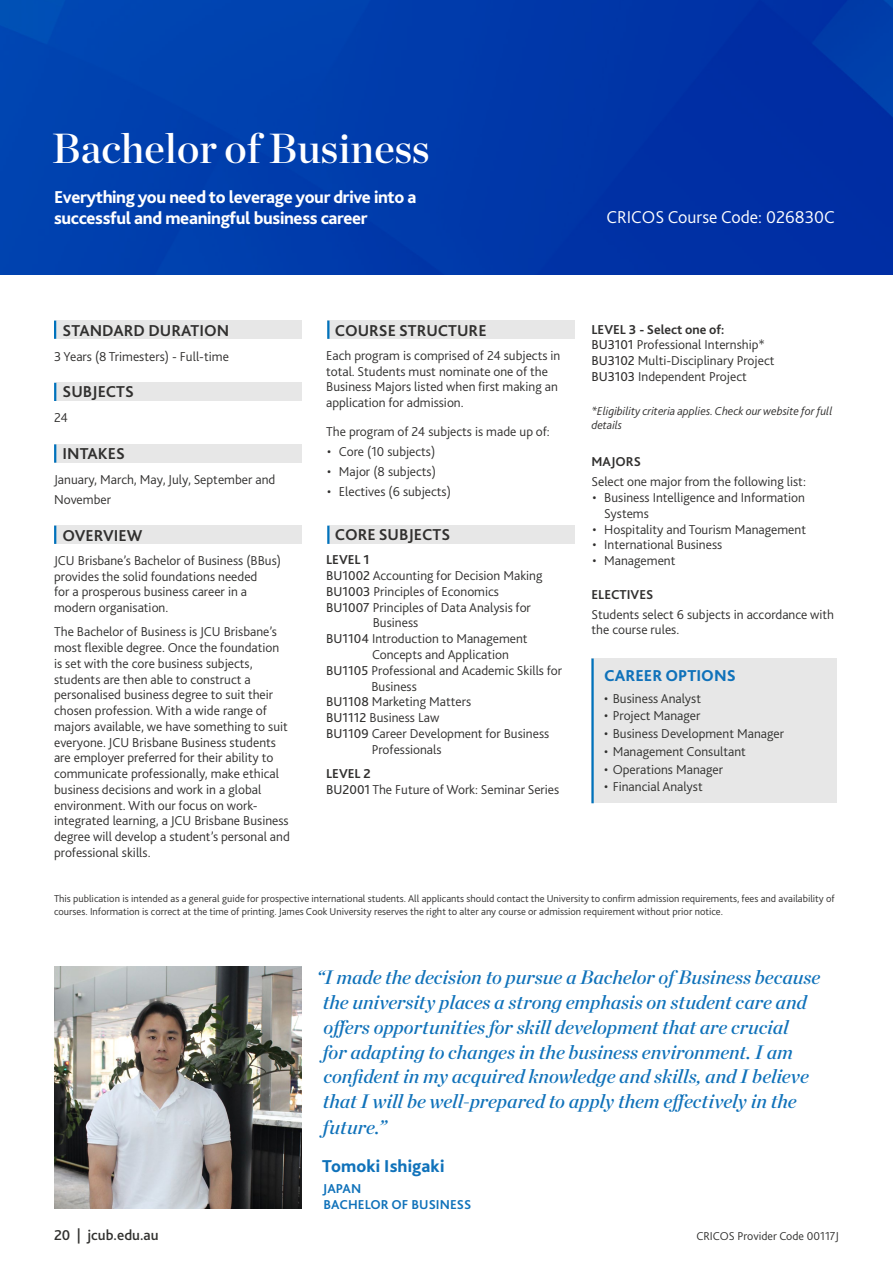
<style>
.page{position:relative;width:893px;height:1263px;background:#fff}
.page>*{position:absolute;margin:0;border:0;box-sizing:border-box;transform-origin:0 0}
.t1{font:42px "Chronicle Display Semi";color:#fff}
.t2{font:italic 19.5px/24.9px "Chronicle Display Semi";letter-spacing:-.005em;color:#1072ba}
.t3{font:800 18px/21.6px "Bliss 2";letter-spacing:-.02em;color:#fff}
.t4{font:300 18px "Bliss 2";color:#fff}
.t5{font:800 18px "Bliss 2";letter-spacing:.01em;color:#1072ba}
.t6{font:700 16.5px "Bliss 2";color:#31302f}
.t7{font:800 16.5px "Bliss 2";color:#1072ba}
.t8{font:500 15px "Bliss 2";color:#31312f}
.t9{font:300 13.5px/15.8px "Bliss 2";color:#31302f}
.t10{font:300 13.5px "Bliss 2";color:#31312f}
.t11{font:700 13.5px/16.5px "Bliss 2";letter-spacing:.005em;color:#1072ba}
.t12{font:700 13.5px "Bliss 2";color:#31302f}
.t13{font:italic 300 12px/14.4px "Bliss 2";color:#31302f}
.t14{font:300 12px "Bliss 2";color:#31312f}
.t15{font:300 10.5px/12.6px "Bliss 2";color:#31302f}
.s1{font-weight:400}
.s2{font-weight:700}
</style>
<div class="page">
<img style="left:0;top:0;width:893px;height:274px">
<div style="left:591px;top:658px;width:246px;height:145px;background:#e7e7e7"></div>
<hr style="left:591px;top:658px;width:3px;height:145px;background:#0072bc">
<img style="left:54px;top:967px;width:247px;height:242px">
<div style="left:56px;top:321px;width:245px;height:18px;background:#e7e7e7"></div>
<svg style="left:54px;top:321px;width:2px;height:18px"></svg>
<div style="left:56px;top:383px;width:246px;height:18px;background:#e7e7e7"></div>
<svg style="left:54px;top:383px;width:2px;height:18px"></svg>
<div style="left:54px;top:444px;width:248px;height:19px;background:#e7e7e7"></div>
<svg style="left:54px;top:444px;width:2px;height:19px"></svg>
<div style="left:327px;top:321px;width:248px;height:18px;background:#e7e7e7"></div>
<svg style="left:327px;top:321px;width:2px;height:18px"></svg>
<div style="left:329px;top:526px;width:246px;height:18px;background:#e7e7e7"></div>
<svg style="left:327px;top:526px;width:2px;height:18px"></svg>
<div style="left:54px;top:526px;width:248px;height:18px;background:#e7e7e7"></div>
<svg style="left:54px;top:526px;width:2px;height:18px"></svg>
<h1 class="t1" style="left:52px;top:115px;width:379px">Bachelor of Business</h1>
<h3 class="t3" style="left:54px;top:186px;width:364px">Everything you need to leverage your drive into a successful and meaningful business career</h3>
<h3 class="t4" style="left:606px;top:206px;width:230px">CRICOS Course Code: 026830C</h3>
<p class="t6" style="left:63px;top:320px;width:168px">STANDARD DURATION</p>
<p class="t9" style="left:54px;top:348px;width:176px">3 Years (8 Trimesters) - Full-time</p>
<p class="t6" style="left:63px;top:382px;width:73px">SUBJECTS</p>
<p class="t9" style="left:54px;top:410px;width:15px">24</p>
<p class="t6" style="left:63px;top:443px;width:64px">INTAKES</p>
<p class="t9" style="left:54px;top:469px;width:223px;line-height:19.8px">January, March, May, July, September and<br>November</p>
<p class="t6" style="left:63px;top:525px;width:81px">OVERVIEW</p>
<p class="t9" style="left:54px;top:552px;width:229px">JCU Brisbane’s Bachelor of Business (BBus) provides the solid foundations needed<br>for a prosperous business career in a modern organisation.</p>
<p class="t9" style="left:54px;top:624px;width:237px">The Bachelor of Business is JCU Brisbane’s most flexible degree. Once the foundation is set with the core business subjects, students are then able to construct a personalised business degree to suit their chosen profession. With a wide range of majors available, we have something to suit everyone. JCU Brisbane Business students are employer preferred for their ability to communicate professionally, make ethical business decisions and work in a global environment. With our focus on work&shy;integrated learning, a JCU Brisbane Business degree will develop a student’s personal and professional skills.</p>
<p class="t6" style="left:335px;top:320px;width:153px">COURSE STRUCTURE</p>
<p class="t9" style="left:326px;top:347px;width:236px">Each program is comprised of 24 subjects in total. Students must nominate one of the Business Majors listed when first making an application for admission.</p>
<p class="t9" style="left:326px;top:423px;width:225px">The program of 24 subjects is made up of:</p>
<p class="t9" style="left:327px;top:443px;width:110px">• Core (10 subjects)</p>
<p class="t9" style="left:327px;top:463px;width:110px">• Major (8 subjects)</p>
<p class="t9" style="left:327px;top:484px;width:125px">• Electives (6 subjects)</p>
<p class="t6" style="left:335px;top:524px;width:117px">CORE SUBJECTS</p>
<p class="t12" style="left:326px;top:552px;width:45px">LEVEL 1</p>
<p class="t9" style="left:326px;top:568px;width:218px"><span class="s1">BU1002</span> Accounting for Decision Making</p>
<p class="t9" style="left:326px;top:584px;width:174px"><span class="s1">BU1003</span> Principles of Economics</p>
<p class="t9" style="left:326px;top:599px;width:206px"><span class="s1">BU1007</span> Principles of Data Analysis for</p>
<p class="t9" style="left:373px;top:615px;width:47px">Business</p>
<p class="t9" style="left:326px;top:631px;width:203px"><span class="s1">BU1104</span> Introduction to Management</p>
<p class="t9" style="left:372px;top:647px;width:138px">Concepts and Application</p>
<p class="t9" style="left:326px;top:662px;width:237px"><span class="s1">BU1105</span> Professional and Academic Skills for</p>
<p class="t9" style="left:371px;top:678px;width:47px">Business</p>
<p class="t9" style="left:326px;top:694px;width:146px"><span class="s1">BU1108</span> Marketing Matters</p>
<p class="t9" style="left:326px;top:710px;width:115px"><span class="s1">BU1112</span> Business Law</p>
<p class="t9" style="left:326px;top:725px;width:225px"><span class="s1">BU1109</span> Career Development for Business</p>
<p class="t9" style="left:372px;top:741px;width:71px">Professionals</p>
<p class="t9" style="left:326px;top:765px;width:235px"><span class="s2">LEVEL 2<br></span><span class="s1">BU2001</span> The Future of Work: Seminar Series</p>
<p class="t9" style="left:591px;top:321px;width:184px"><span class="s2">LEVEL 3 - Select one of:<br></span><span class="s1">BU3101</span> Professional Internship*<br><span class="s1">BU3102</span> Multi-Disciplinary Project<br><span class="s1">BU3103</span> Independent Project</p>
<p class="t13" style="left:591px;top:404px;width:242px">*Eligibility criteria applies. Check our website for full details</p>
<p class="t12" style="left:591px;top:453px;width:51px">MAJORS</p>
<p class="t9" style="left:591px;top:474px;width:216px">Select one major from the following list:</p>
<p class="t9" style="left:604px;top:490px;width:202px;text-indent:-12px">• Business Intelligence and Information<br>Systems</p>
<p class="t9" style="left:592px;top:521px;width:215px">• Hospitality and Tourism Management</p>
<p class="t9" style="left:592px;top:537px;width:131px">• International Business</p>
<p class="t9" style="left:592px;top:553px;width:85px">• Management</p>
<p class="t12" style="left:591px;top:586px;width:63px">ELECTIVES</p>
<p class="t9" style="left:591px;top:606px;width:244px">Students select 6 subjects in accordance with the course rules.</p>
<p class="t7" style="left:604px;top:665px;width:133px">CAREER OPTIONS</p>
<p class="t10" style="left:604px;top:690px;width:98px">• Business Analyst</p>
<p class="t10" style="left:604px;top:707px;width:98px">• Project Manager</p>
<p class="t10" style="left:604px;top:725px;width:181px">• Business Development Manager</p>
<p class="t10" style="left:604px;top:743px;width:143px">• Management Consultant</p>
<p class="t10" style="left:604px;top:761px;width:120px">• Operations Manager</p>
<p class="t10" style="left:604px;top:778px;width:100px">• Financial Analyst</p>
<p class="t15" style="left:54px;top:892px;width:782px">This publication is intended as a general guide for prospective international students. All applicants should contact the University to confirm admission requirements, fees and availability of courses. Information is correct at the time of printing. James Cook University reserves the right to alter any course or admission requirement without prior notice.</p>
<p class="t2" style="left:323px;top:963px;width:499px;text-indent:-6px">“I made the decision to pursue a Bachelor of Business because the university places a strong emphasis on student care and offers opportunities for skill development that are crucial<br>for adapting to changes in the business environment. I am confident in my acquired knowledge and skills, and I believe that I will be well-prepared to apply them effectively in the future.”</p>
<h3 class="t5" style="left:322px;top:1154px;width:124px">Tomoki Ishigaki</h3>
<p class="t11" style="left:323px;top:1180px;width:150px">JAPAN<br>BACHELOR OF BUSINESS</p>
<p class="t8" style="left:54px;top:1226px;width:106px">20 | jcub.edu.au</p>
<p class="t14" style="left:696px;top:1229px;width:144px">CRICOS Provider Code 00117J</p>
</div>
